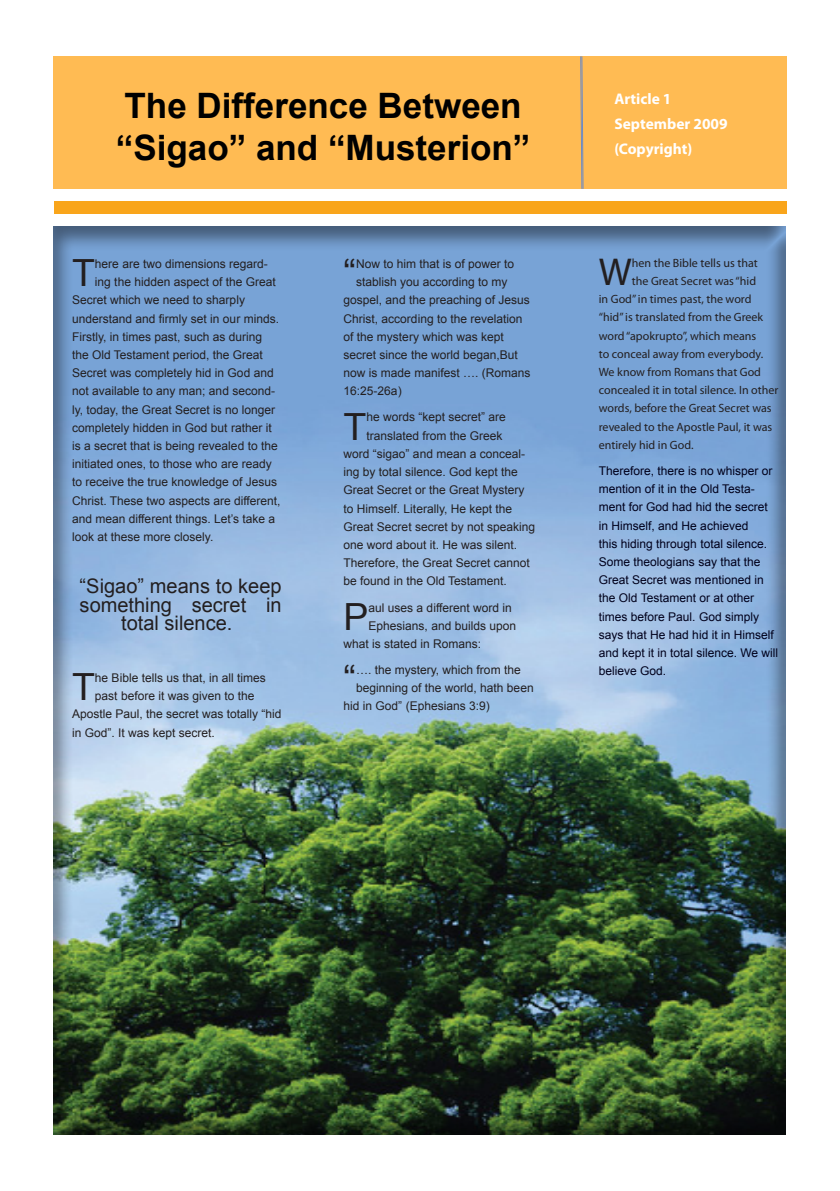
<style>
.page{position:relative;width:840px;height:1191px;background:#fff}
.page>*{position:absolute;margin:0;border:0;box-sizing:border-box;transform-origin:0 0}
.Body_2{font:39px "Myriad Pro";color:#231f20}
.Body_2-2{font:37.4px "Arial";color:#231f20}
.t1{font:700 35px/42px "Arial";color:#000}
.Body_2-3{font:20px/18.2px "Arial";color:#231f20;text-align:center}
.Title_2{font:700 15.4px "Myriad Pro";color:#fff}
.Body_2-4{font:12px "Arial";color:#231f20}
.Body_1_Blue{font:12px/18.2px "Arial";color:#00001b}
.Body_2-5{font:12px "Myriad Pro";color:#231f20}
</style>
<div class="page">
<div style="left:52px;top:225px;width:734px;height:910px;background:#231f20;opacity:.5"></div>
<div style="left:53px;top:56px;width:733px;height:133px;background:#ffbb53"></div>
<div style="left:55px;top:202px;width:731px;height:12px;background:#f9a51b"></div>
<svg style="left:580px;top:56px;width:3px;height:133px"></svg>
<p class="t1" style="left:116px;top:86px;width:416px">The Difference Between “Sigao” and “Musterion”</p>
<p class="Title_2" style="left:614px;top:89px;width:59px">Article 1</p>
<p class="Title_2" style="left:614px;top:114px;width:115px">September 2009</p>
<p class="Title_2" style="left:614px;top:139px;width:79px">(Copyright)</p>
<p class="Body_2-2" style="left:72px;top:248px;width:24px">T</p>
<p class="Body_2-4" style="left:95px;top:256px;width:174px">here are two dimensions regard-</p>
<p class="Body_2-4" style="left:95px;top:274px;width:182px">ing the hidden aspect of the Great</p>
<p class="Body_2-4" style="left:72px;top:292px;width:174px">Secret which we need to sharply</p>
<p class="Body_2-4" style="left:72px;top:310px;width:208px">understand and firmly set in our minds.</p>
<p class="Body_2-4" style="left:72px;top:329px;width:191px">Firstly, in times past, such as during</p>
<p class="Body_2-4" style="left:72px;top:347px;width:192px">the Old Testament period, the Great</p>
<p class="Body_2-4" style="left:72px;top:365px;width:203px">Secret was completely hid in God and</p>
<p class="Body_2-4" style="left:72px;top:383px;width:204px">not available to any man; and second-</p>
<p class="Body_2-4" style="left:72px;top:401px;width:204px">ly, today, the Great Secret is no longer</p>
<p class="Body_2-4" style="left:72px;top:420px;width:201px">completely hidden in God but rather it</p>
<p class="Body_2-4" style="left:72px;top:438px;width:207px">is a secret that is being revealed to the</p>
<p class="Body_2-4" style="left:72px;top:456px;width:201px">initiated ones, to those who are ready</p>
<p class="Body_2-4" style="left:72px;top:474px;width:206px">to receive the true knowledge of Jesus</p>
<p class="Body_2-4" style="left:72px;top:492px;width:210px">Christ. These two aspects are different,</p>
<p class="Body_2-4" style="left:72px;top:511px;width:205px">and mean different things. Let’s take a</p>
<p class="Body_2-4" style="left:72px;top:529px;width:143px">look at these more closely.</p>
<p class="Body_2-3" style="left:80px;top:577px;width:203px">“Sigao” means to keep something secret in total silence.</p>
<p class="Body_2-2" style="left:72px;top:662px;width:24px">T</p>
<p class="Body_2-4" style="left:95px;top:670px;width:172px">he Bible tells us that, in all times</p>
<p class="Body_2-4" style="left:95px;top:688px;width:161px">past before it was given to the</p>
<p class="Body_2-4" style="left:72px;top:706px;width:211px">Apostle Paul, the secret was totally “hid</p>
<p class="Body_2-4" style="left:72px;top:724px;width:144px">in God”. It was kept secret.</p>
<p class="Body_2-2" style="left:343px;top:248px;width:14px">“</p>
<p class="Body_2-4" style="left:356px;top:256px;width:160px">Now to him that is of power to</p>
<p class="Body_2-4" style="left:356px;top:274px;width:153px">stablish you according to my</p>
<p class="Body_2-4" style="left:343px;top:292px;width:188px">gospel, and the preaching of Jesus</p>
<p class="Body_2-4" style="left:343px;top:310px;width:180px">Christ, according to the revelation</p>
<p class="Body_2-4" style="left:343px;top:329px;width:162px">of the mystery which was kept</p>
<p class="Body_2-4" style="left:343px;top:347px;width:176px">secret since the world began,But</p>
<p class="Body_2-4" style="left:343px;top:365px;width:188px">now is made manifest …. (Romans</p>
<p class="Body_2-4" style="left:343px;top:383px;width:60px">16:25-26a)</p>
<p class="Body_2-2" style="left:343px;top:402px;width:24px">T</p>
<p class="Body_2-4" style="left:366px;top:409px;width:141px">he words “kept secret” are</p>
<p class="Body_2-4" style="left:366px;top:427px;width:138px">translated from the Greek</p>
<p class="Body_2-4" style="left:343px;top:446px;width:183px">word “sigao” and mean a conceal-</p>
<p class="Body_2-4" style="left:343px;top:464px;width:176px">ing by total silence. God kept the</p>
<p class="Body_2-4" style="left:343px;top:482px;width:182px">Great Secret or the Great Mystery</p>
<p class="Body_2-4" style="left:343px;top:500px;width:170px">to Himself. Literally, He kept the</p>
<p class="Body_2-4" style="left:343px;top:518px;width:193px">Great Secret secret by not speaking</p>
<p class="Body_2-4" style="left:343px;top:537px;width:175px">one word about it. He was silent.</p>
<p class="Body_2-4" style="left:343px;top:555px;width:188px">Therefore, the Great Secret cannot</p>
<p class="Body_2-4" style="left:343px;top:573px;width:165px">be found in the Old Testament.</p>
<p class="Body_2-2" style="left:343px;top:592px;width:26px">P</p>
<p class="Body_2-4" style="left:368px;top:599px;width:145px">aul uses a different word in</p>
<p class="Body_2-4" style="left:368px;top:617px;width:149px">Ephesians, and builds upon</p>
<p class="Body_2-4" style="left:343px;top:636px;width:139px">what is stated in Romans:</p>
<p class="Body_2-2" style="left:343px;top:654px;width:14px">“</p>
<p class="Body_2-4" style="left:356px;top:662px;width:166px">…. the mystery, which from the</p>
<p class="Body_2-4" style="left:356px;top:680px;width:179px">beginning of the world, hath been</p>
<p class="Body_2-4" style="left:343px;top:698px;width:148px">hid in God” (Ephesians 3:9)</p>
<p class="Body_2" style="left:598px;top:248px;width:34px">W</p>
<p class="Body_2-5" style="left:631px;top:255px;width:127px">hen the Bible tells us that</p>
<p class="Body_2-5" style="left:631px;top:273px;width:126px">the Great Secret was “hid</p>
<p class="Body_2-5" style="left:598px;top:292px;width:154px">in God” in times past, the word</p>
<p class="Body_2-5" style="left:598px;top:310px;width:166px">“hid” is translated from the Greek</p>
<p class="Body_2-5" style="left:598px;top:328px;width:159px">word “apokrupto”, which means</p>
<p class="Body_2-5" style="left:598px;top:346px;width:166px">to conceal away from everybody.</p>
<p class="Body_2-5" style="left:598px;top:364px;width:164px">We know from Romans that God</p>
<p class="Body_2-5" style="left:598px;top:383px;width:181px">concealed it in total silence. In other</p>
<p class="Body_2-5" style="left:598px;top:401px;width:174px">words, before the Great Secret was</p>
<p class="Body_2-5" style="left:598px;top:419px;width:175px">revealed to the Apostle Paul, it was</p>
<p class="Body_2-5" style="left:598px;top:437px;width:96px">entirely hid in God.</p>
<p class="Body_1_Blue" style="left:598px;top:462px;width:181px">Therefore, there is no whisper or mention of it in the Old Testa&shy;ment for God had hid the secret in Himself, and He achieved<br>this hiding through total silence.<br>Some theologians say that the<br>Great Secret was mentioned in the Old Testament or at other times before Paul. God simply says that He had hid it in Himself and kept it in total silence. We will believe God.</p>
</div>
